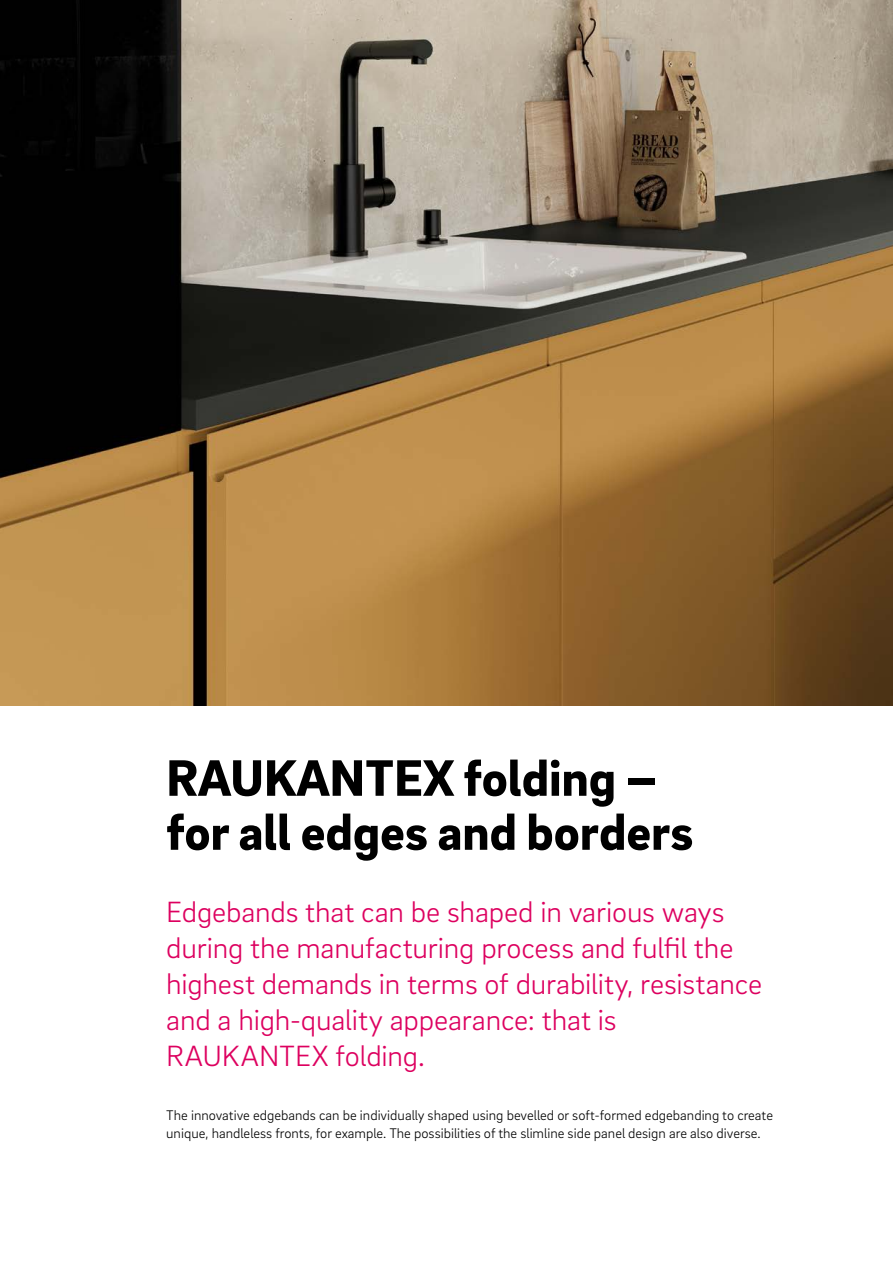
<style>
.page{position:relative;width:893px;height:1263px;background:#fff}
.page>*{position:absolute;margin:0;border:0;box-sizing:border-box;transform-origin:0 0}
._01__Headline_-_35pt_-_left_-_black{font:900 52.5px/54px "Brix Sans";color:#000}
._11__Highlighter_-_20pt_-_black_-_left{font:300 30px/36px "Brix Sans";letter-spacing:-.005em;color:#dd005f}
._16__Body_text_-_9_5pt{font:300 14.25px/18px "Brix Sans";color:#000}
</style>
<div class="page">
<img style="left:0;top:0;width:893px;height:706px">
<p class="_01__Headline_-_35pt_-_left_-_black" style="left:166px;top:748px;width:529px">RAUKANTEX folding – for all edges and borders</p>
<p class="_11__Highlighter_-_20pt_-_black_-_left" style="left:166px;top:892px;width:597px">Edgebands that can be shaped in various ways during the manufacturing process and fulfil the highest demands in terms of durability, resistance and a high-quality appearance: that is RAUKANTEX folding.</p>
<p class="_16__Body_text_-_9_5pt" style="left:166px;top:1105px;width:608px">The innovative edgebands can be individually shaped using bevelled or soft-formed edgebanding to create unique, handleless fronts, for example. The possibilities of the slimline side panel design are also diverse.</p>
</div>
